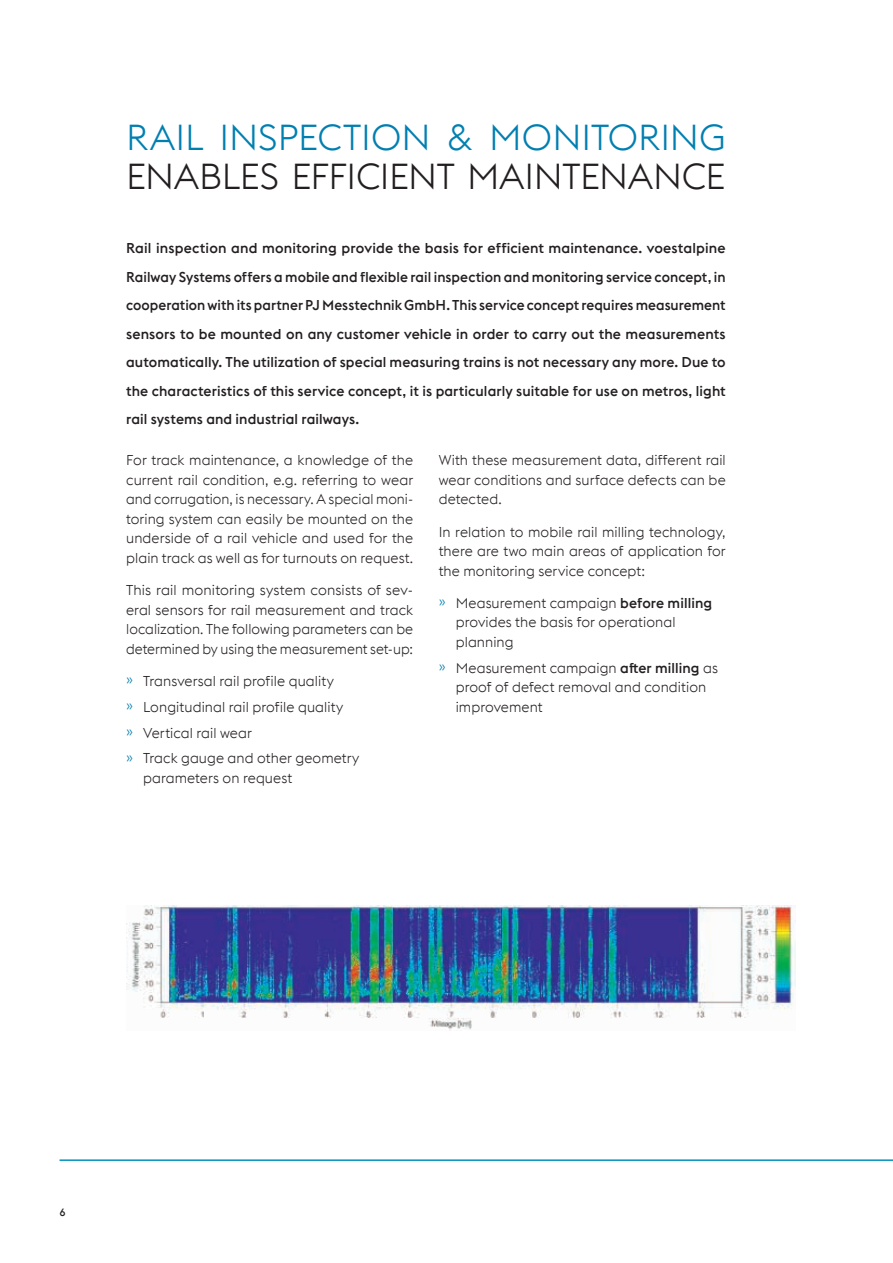
<style>
.page{position:relative;width:893px;height:1263px;background:#fff}
.page>*{position:absolute;margin:0;border:0;box-sizing:border-box;transform-origin:0 0}
.t1{font:300 36px "voestalpine";letter-spacing:-.01em;color:#231f20}
.t2{font:300 36px "voestalpine";color:#007fb1}
.t3{font:300 14.25px/19.5px "voestalpine";letter-spacing:.005em;color:#231f20}
.t4{font:500 14.25px/28.5px "voestalpine";letter-spacing:.005em;color:#231f20;text-align:justify}
.t5{font:500 10.5px "voestalpine";color:#231f20}
.s1{color:#007fb1}
.s2{font-weight:500}
</style>
<div class="page">
<hr style="left:60px;top:1159px;width:833px;height:2px;background:#0092bf">
<img style="left:126px;top:906px;width:669px;height:125px">
<h1 class="t2" style="left:126px;top:116px;width:601px">RAIL INSPECTION &amp; MONITORING</h1>
<h1 class="t1" style="left:126px;top:155px;width:601px">ENABLES EFFICIENT MAINTENANCE</h1>
<p class="t4" style="left:126px;top:234px;width:601px">Rail inspection and monitoring provide the basis for efficient maintenance. voestalpine Railway Systems offers a mobile and flexible rail inspection and monitoring service concept, in cooperation with its partner PJ Messtechnik GmbH. This service concept requires measurement sensors to be mounted on any customer vehicle in order to carry out the measurements automatically. The utilization of special measuring trains is not necessary any more. Due to the characteristics of this service concept, it is particularly suitable for use on metros, light rail systems and industrial railways.</p>
<p class="t3" style="left:126px;top:451px;width:289px">For track maintenance, a knowledge of the current rail condition, e.g. referring to wear and corrugation, is necessary. A special moni&shy;toring system can easily be mounted on the underside of a rail vehicle and used for the plain track as well as for turnouts on request.</p>
<p class="t3" style="left:126px;top:580px;width:289px;text-align:justify">This rail monitoring system consists of sev&shy;eral sensors for rail measurement and track localization. The following parameters can be determined by using the measurement set-up:</p>
<p class="t3" style="left:126px;top:668px;width:235px;line-height:26px"><span class="s1">»</span> Transversal rail profile quality<br><span class="s1">»</span> Longitudinal rail profile quality<br><span class="s1">»</span> Vertical rail wear<br><span class="s1">»</span> Track gauge and other geometry</p>
<p class="t3" style="left:143px;top:768px;width:151px">parameters on request</p>
<p class="t3" style="left:439px;top:451px;width:289px;text-align:justify">With these measurement data, different rail wear conditions and surface defects can be detected.</p>
<p class="t3" style="left:439px;top:522px;width:289px;text-align:justify">In relation to mobile rail milling technology, there are two main areas of application for the monitoring service concept:</p>
<p class="t3" style="left:456px;top:593px;width:258px;text-indent:-17px"><span class="s1">»</span> Measurement campaign <span class="s2">before milling </span>provides the basis for operational planning</p>
<p class="t3" style="left:456px;top:658px;width:264px;text-indent:-17px"><span class="s1">»</span> Measurement campaign <span class="s2">after milling</span> as proof of defect removal and condition improvement</p>
<p class="t5" style="left:60px;top:1206px;width:8px">6</p>
</div>
